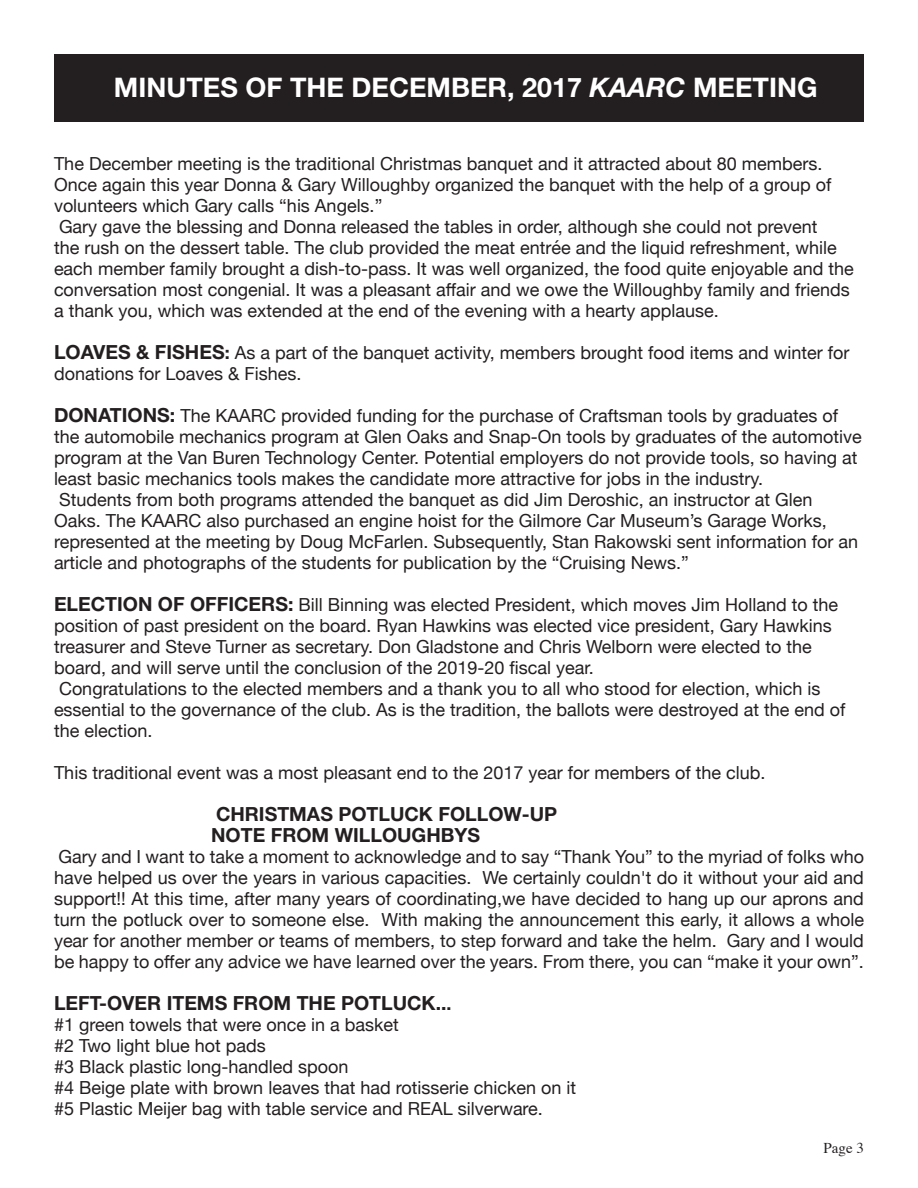
<style>
.page{position:relative;width:918px;height:1188px;background:#fff}
.page>*{position:absolute;margin:0;border:0;box-sizing:border-box;transform-origin:0 0}
.t1{font:700 27px "Helvetica Neue";color:#fff}
.t2{font:700 19.5px "Helvetica Neue";color:#231f20}
.t3{font:18px/21px "Helvetica Neue";color:#231f20}
.t4{font:15px "Times";color:#231f20}
.s1{font-style:italic}
.s2{font-weight:700;font-size:19.5px}
.s3{font-weight:700}
.s4{font-size:18px}
</style>
<div class="page">
<div style="left:54px;top:54px;width:810px;height:68px;background:#231f20"></div>
<p class="t1" style="left:114px;top:71px;width:705px">MINUTES OF THE DECEMBER, 2017 <span class="s1">KAARC</span> MEETING</p>
<p class="t3" style="left:54px;top:154px;width:779px">The December meeting is the traditional Christmas banquet and it attracted about 80 members.<br>Once again this year Donna &amp; Gary Willoughby organized the banquet with the help of a group of volunteers which Gary calls “his Angels.”</p>
<p class="t3" style="left:54px;top:217px;width:801px">Gary gave the blessing and Donna released the tables in order, although she could not prevent<br>the rush on the dessert table. The club provided the meat entrée and the liquid refreshment, while each member family brought a dish-to-pass. It was well organized, the food quite enjoyable and the conversation most congenial. It was a pleasant affair and we owe the Willoughby family and friends a thank you, which was extended at the end of the evening with a hearty applause.</p>
<p class="t3" style="left:54px;top:343px;width:797px"><span class="s2">LOAVES &amp; FISHES</span><span class="s3">:</span> As a part of the banquet activity, members brought food items and winter for donations for Loaves &amp; Fishes.</p>
<p class="t3" style="left:54px;top:406px;width:809px"><span class="s2">DONATIONS:</span> The KAARC provided funding for the purchase of Craftsman tools by graduates of the automobile mechanics program at Glen Oaks and Snap-On tools by graduates of the automotive program at the Van Buren Technology Center. Potential employers do not provide tools, so having at least basic mechanics tools makes the candidate more attractive for jobs in the industry.</p>
<p class="t3" style="left:54px;top:490px;width:806px">Students from both programs attended the banquet as did Jim Deroshic, an instructor at Glen Oaks. The KAARC also purchased an engine hoist for the Gilmore Car Museum’s Garage Works, represented at the meeting by Doug McFarlen. Subsequently, Stan Rakowski sent information for an article and photographs of the students for publication by the “Cruising News.”</p>
<p class="t3" style="left:54px;top:595px;width:786px"><span class="s2">ELECTION OF OFFICERS:</span> Bill Binning was elected President, which moves Jim Holland to the position of past president on the board. Ryan Hawkins was elected vice president, Gary Hawkins treasurer and Steve Turner as secretary. Don Gladstone and Chris Welborn were elected to the board, and will serve until the conclusion of the 2019-20 fiscal year.</p>
<p class="t3" style="left:54px;top:679px;width:793px">Congratulations to the elected members and a thank you to all who stood for election, which is essential to the governance of the club. As is the tradition, the ballots were destroyed at the end of the election.</p>
<p class="t3" style="left:54px;top:763px;width:713px">This traditional event was a most pleasant end to the 2017 year for members of the club.</p>
<p class="t2" style="left:216px;top:802px;width:343px">CHRISTMAS POTLUCK FOLLOW-UP</p>
<p class="t2" style="left:211px;top:823px;width:271px">NOTE FROM WILLOUGHBYS</p>
<p class="t3" style="left:54px;top:847px;width:812px;text-align:justify">Gary and I want to take a moment to acknowledge and to say “Thank You” to the myriad of folks who have helped us over the years in various capacities. We certainly couldn't do it without your aid and support!! At this time, after many years of coordinating,we have decided to hang up our aprons and turn the potluck over to someone else. With making the announcement this early, it allows a whole year for another member or teams of members, to step forward and take the helm. Gary and I would be happy to offer any advice we have learned over the years. From there, you can “make it your own”.</p>
<p class="t2" style="left:54px;top:991px;width:399px">LEFT-OVER ITEMS FROM THE POTLUCK..<span class="s4">.</span></p>
<p class="t3" style="left:54px;top:1015px;width:346px">#1 green towels that were once in a basket</p>
<p class="t3" style="left:54px;top:1036px;width:213px">#2 Two light blue hot pads</p>
<p class="t3" style="left:54px;top:1057px;width:296px">#3 Black plastic long-handled spoon</p>
<p class="t3" style="left:54px;top:1078px;width:524px">#4 Beige plate with brown leaves that had rotisserie chicken on it</p>
<p class="t3" style="left:54px;top:1099px;width:490px">#5 Plastic Meijer bag with table service and REAL silverware.</p>
<p class="t4" style="left:824px;top:1134px;width:42px">Page 3</p>
</div>
